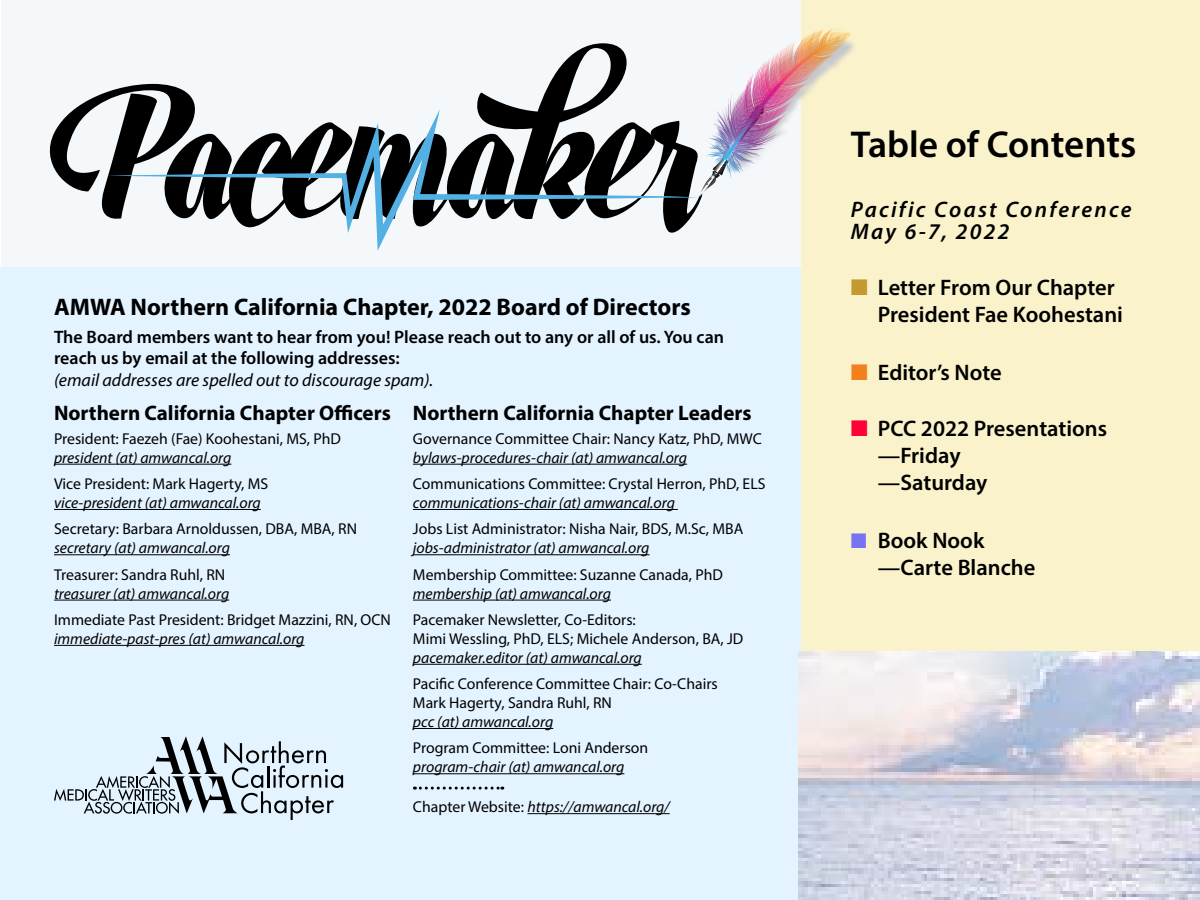
<style>
.page{position:relative;width:1200px;height:900px;background:#fff}
.page>*{position:absolute;margin:0;border:0;box-sizing:border-box;transform-origin:0 0}
.TOC_-_Title{font:600 37.5px "Myriad Pro";color:#000}
.t1{font:700 24px "Myriad Pro";color:#000}
.t2{font:600 22.5px/27px "Myriad Pro";color:#000}
.TOC_-_Date{font:italic 600 22.5px/22.5px "Myriad Pro";letter-spacing:.1em;color:#000}
.t3{font:700 21px "Myriad Pro";color:#000}
.t4{font:600 18px/21.6px "Myriad Pro";color:#000}
.t5{font:italic 18px "Myriad Pro";color:#000}
.t6{font:15.75px/18.9px "Myriad Pro";color:#000}
.t7{font:italic 15.75px "Myriad Pro";color:#000}
.s1{font-style:normal}
.s2{font-size:39px}
.s3{color:#c4992d}
.s4{color:#f2811d}
.s5{color:#ff0038}
.s6{color:#7772f2}
</style>
<div class="page">
<div style="left:1px;top:0;width:1199px;height:900px;background:#f5f8fa"></div>
<div style="left:801px;top:0;width:399px;height:900px;background:#faf2cb"></div>
<div style="left:0;top:267px;width:800px;height:633px;background:#e3f3ff"></div>
<hr style="left:54px;top:464px;width:177px;height:1px;background:#000">
<hr style="left:54px;top:509px;width:207px;height:1px;background:#000">
<hr style="left:54px;top:554px;width:176px;height:1px;background:#000">
<hr style="left:54px;top:600px;width:175px;height:1px;background:#000">
<hr style="left:54px;top:645px;width:250px;height:1px;background:#000">
<hr style="left:413px;top:464px;width:274px;height:1px;background:#000">
<hr style="left:413px;top:509px;width:265px;height:1px;background:#000">
<hr style="left:413px;top:554px;width:237px;height:1px;background:#000">
<hr style="left:413px;top:600px;width:198px;height:1px;background:#000">
<hr style="left:413px;top:664px;width:229px;height:1px;background:#000">
<hr style="left:413px;top:728px;width:140px;height:1px;background:#000">
<hr style="left:413px;top:773px;width:211px;height:1px;background:#000">
<svg style="left:414px;top:787px;width:89px;height:3px"></svg>
<hr style="left:527px;top:813px;width:143px;height:1px;background:#000">
<svg style="left:54px;top:736px;width:289px;height:84px"></svg>
<svg style="left:49px;top:28px;width:802px;height:206px"></svg>
<img style="left:798px;top:651px;width:402px;height:249px">
<h2 class="t1" style="left:54px;top:291px;width:638px">AMWA Northern California Chapter, 2022 Board of Directors</h2>
<p class="t4" style="left:54px;top:325px;width:672px">The Board members want to hear from you! Please reach out to any or all of us. You can reach us by email at the following addresses:</p>
<p class="t5" style="left:54px;top:369px;width:381px">(email addresses are spelled out to discourage spam).</p>
<h3 class="t3" style="left:54px;top:400px;width:338px">Northern California Chapter Officers</h3>
<p class="t6" style="left:54px;top:429px;width:289px">President: Faezeh (Fae) Koohestani, MS, PhD</p>
<p class="t7" style="left:54px;top:448px;width:179px">president (at) amwancal.org</p>
<p class="t6" style="left:54px;top:474px;width:216px">Vice President: Mark Hagerty, MS</p>
<p class="t7" style="left:54px;top:493px;width:208px">vice-president (at) amwancal.org</p>
<p class="t6" style="left:54px;top:519px;width:305px">Secretary: Barbara Arnoldussen, DBA, MBA, RN</p>
<p class="t7" style="left:54px;top:538px;width:178px">secretary (at) amwancal.org</p>
<p class="t6" style="left:54px;top:565px;width:173px">Treasurer: Sandra Ruhl, RN</p>
<p class="t7" style="left:54px;top:583px;width:177px">treasurer (at) amwancal.org</p>
<p class="t6" style="left:54px;top:610px;width:338px">Immediate Past President: Bridget Mazzini, RN, OCN</p>
<p class="t7" style="left:54px;top:629px;width:252px">immediate-past-pres (at) amwancal.org</p>
<h3 class="t3" style="left:413px;top:400px;width:340px">Northern California Chapter Leaders</h3>
<p class="t6" style="left:413px;top:429px;width:351px">Governance Committee Chair: Nancy Katz, PhD, MWC</p>
<p class="t7" style="left:413px;top:448px;width:276px">bylaws-procedures-chair (at) amwancal.org</p>
<p class="t6" style="left:413px;top:474px;width:354px">Communications Committee: Crystal Herron, PhD, ELS</p>
<p class="t7" style="left:413px;top:493px;width:264px">communications-chair (at) amwancal.org</p>
<p class="t6" style="left:413px;top:519px;width:332px">Jobs List Administrator: Nisha Nair, BDS, M.Sc, MBA</p>
<p class="t7" style="left:413px;top:538px;width:238px">jobs-administrator (at) amwancal.org</p>
<p class="t6" style="left:413px;top:565px;width:312px">Membership Committee: Suzanne Canada, PhD</p>
<p class="t7" style="left:413px;top:583px;width:200px">membership (at) amwancal.org</p>
<p class="t6" style="left:413px;top:610px;width:332px">Pacemaker Newsletter, Co-Editors:<br>Mimi Wessling, PhD, ELS; Michele Anderson, BA, JD</p>
<p class="t7" style="left:413px;top:648px;width:230px">pacemaker.editor (at) amwancal.org</p>
<p class="t6" style="left:413px;top:674px;width:306px">Pacific Conference Committee Chair: Co-Chairs<br>Mark Hagerty, Sandra Ruhl, RN</p>
<p class="t7" style="left:413px;top:712px;width:142px">pcc (at) amwancal.org</p>
<p class="t6" style="left:413px;top:738px;width:237px">Program Committee: Loni Anderson</p>
<p class="t7" style="left:413px;top:757px;width:213px">program-chair (at) amwancal.org</p>
<p class="t7" style="left:413px;top:797px;width:258px"><span class="s1">Chapter Website:</span> https://amwancal.org/</p>
<p class="TOC_-_Title" style="left:851px;top:120px;width:287px">Table of Con<span class="s2">tents</span></p>
<p class="TOC_-_Date" style="left:851px;top:197px;width:282px">Pacific Coast Conference<br>May 6-7, 2022</p>
<p class="t2" style="left:878px;top:273px;width:247px;text-indent:-27px"><span class="s3">■</span> Letter From Our Chapter<br>President Fae Koohestani</p>
<p class="t2" style="left:851px;top:359px;width:153px"><span class="s4">■</span> Editor’s Note</p>
<p class="t2" style="left:878px;top:414px;width:231px;text-indent:-27px"><span class="s5">■</span> PCC 2022 Presentations —Friday<br>—Saturday</p>
<p class="t2" style="left:878px;top:527px;width:159px;text-indent:-27px"><span class="s6">■</span> Book Nook —Carte Blanche</p>
</div>
